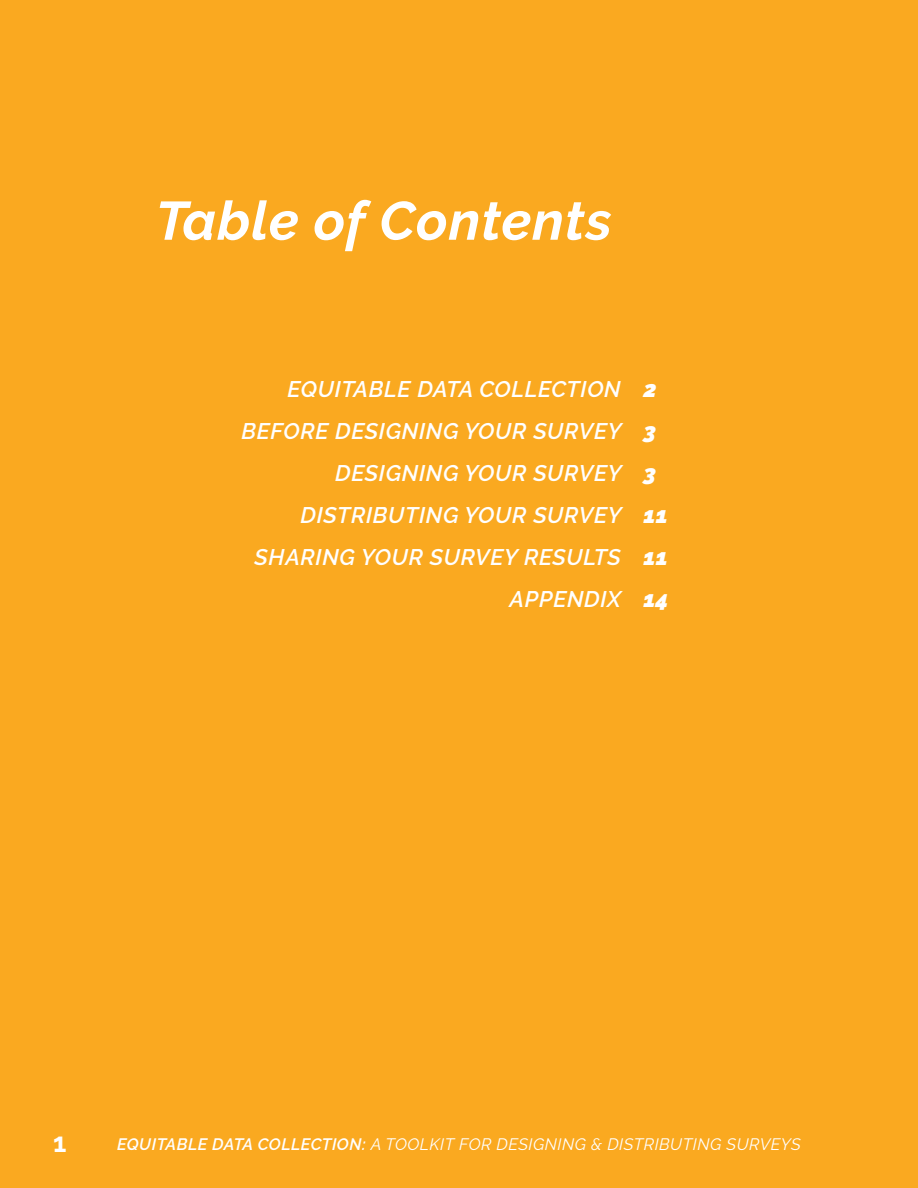
<style>
.page{position:relative;width:918px;height:1188px;background:#faa920}
.page>*{position:absolute;margin:0;border:0;box-sizing:border-box;transform-origin:0 0}
.t1{font:italic 700 54px "Raleway";letter-spacing:.015em;color:#fff}
.t2{font:700 27px "Raleway";color:#fff}
.t3{font:italic 600 22.5px "Raleway";letter-spacing:.03em;color:#fff}
.t4{font:italic 900 22.5px "Raleway";color:#fff}
.t5{font:italic 16.5px "Raleway";letter-spacing:.03em;color:#fff}
.s1{font-weight:600}
</style>
<div class="page">
<p class="t1" style="left:156px;top:190px;width:458px">Table of Contents</p>
<p class="t3" style="left:287px;top:376px;width:335px">EQUITABLE DATA COLLECTION</p>
<p class="t3" style="left:242px;top:418px;width:382px">BEFORE DESIGNING YOUR SURVEY</p>
<p class="t3" style="left:335px;top:460px;width:288px">DESIGNING YOUR SURVEY</p>
<p class="t3" style="left:301px;top:502px;width:323px">DISTRIBUTING YOUR SURVEY</p>
<p class="t3" style="left:255px;top:544px;width:368px">SHARING YOUR SURVEY RESULTS</p>
<p class="t3" style="left:510px;top:586px;width:113px">APPENDIX</p>
<p class="t4" style="left:644px;top:376px;width:15px">2</p>
<p class="t4" style="left:644px;top:418px;width:14px">3</p>
<p class="t4" style="left:644px;top:460px;width:14px">3</p>
<p class="t4" style="left:644px;top:502px;width:26px">11</p>
<p class="t4" style="left:644px;top:544px;width:26px">11</p>
<p class="t4" style="left:644px;top:586px;width:27px">14</p>
<p class="t2" style="left:53px;top:1127px;width:15px">1</p>
<p class="t5" style="left:117px;top:1134px;width:685px"><span class="s1">EQUITABLE DATA COLLECTION:</span> A TOOLKIT FOR DESIGNING &amp; DISTRIBUTING SURVEYS</p>
</div>
